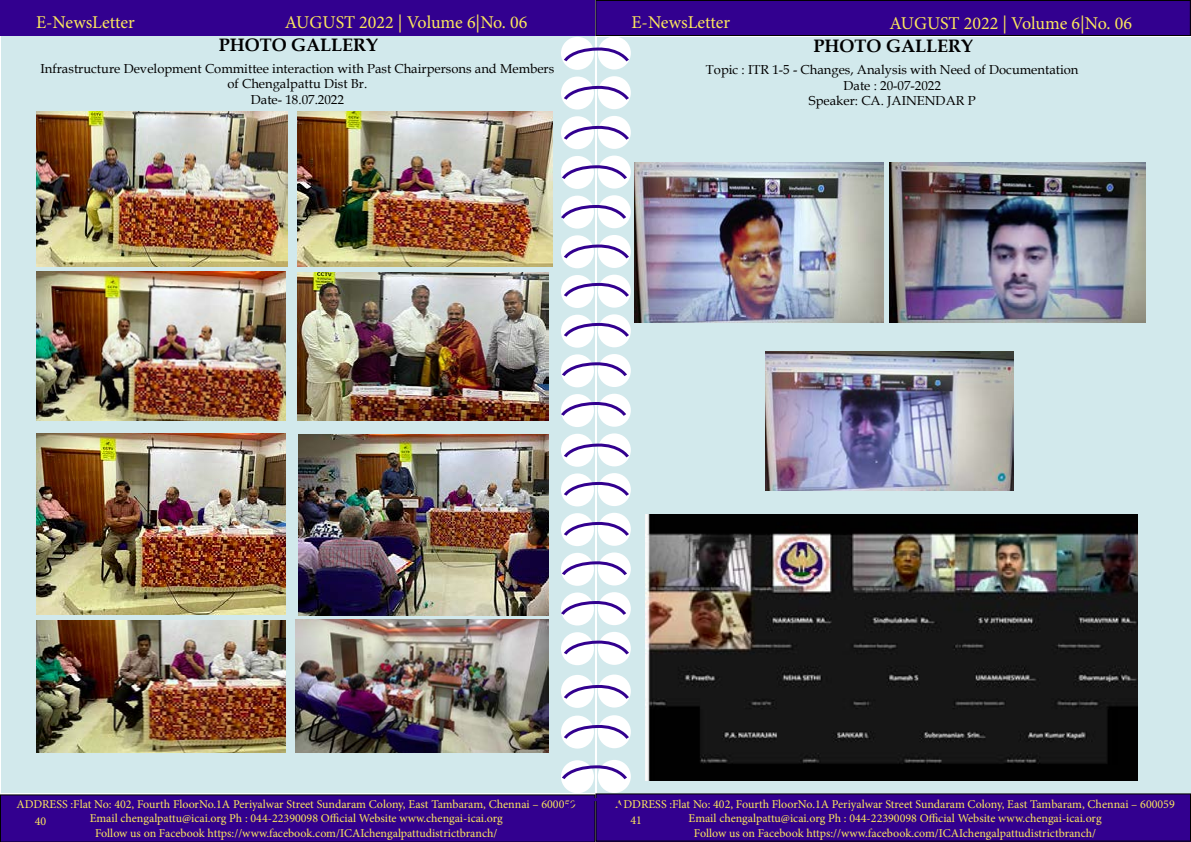
<style>
.page{position:relative;width:1191px;height:842px;background:#fff}
.page>*{position:absolute;margin:0;border:0;box-sizing:border-box;transform-origin:0 0}
.t1{font:18px "Minion Pro";color:#fce85d}
.t2{font:700 18px "Book Antiqua";color:#000}
.t3{font:13px/15.6px "Book Antiqua";color:#000;text-align:center}
.t4{font:12px/14.4px "Minion Pro";color:#fce85d;text-align:center}
</style>
<div class="page">
<div style="left:1px;top:36px;width:593px;height:757px;background:#d2e9ec"></div>
<div style="left:597px;top:37px;width:593px;height:757px;background:#d2e9ec"></div>
<div style="left:0;top:0;width:595px;height:36px;background:#32008f"></div>
<div style="left:596px;top:0;width:594px;height:36px;background:#32008f"></div>
<div style="left:595px;top:0;width:595px;height:36px;border:1px solid #000"></div>
<div style="left:596px;top:794px;width:594px;height:47px;background:#32008f"></div>
<div style="left:595px;top:793px;width:596px;height:49px;border:1px solid #000"></div>
<div style="left:598px;top:36px;width:33px;height:34px;background:#fff;border-radius:50%"></div>
<div style="left:561px;top:37px;width:33px;height:33px;background:#fff;border-radius:50%"></div>
<div style="left:598px;top:76px;width:33px;height:33px;background:#fff;border-radius:50%"></div>
<div style="left:561px;top:77px;width:33px;height:33px;background:#fff;border-radius:50%"></div>
<div style="left:598px;top:116px;width:33px;height:33px;background:#fff;border-radius:50%"></div>
<div style="left:561px;top:116px;width:33px;height:33px;background:#fff;border-radius:50%"></div>
<div style="left:598px;top:156px;width:33px;height:33px;background:#fff;border-radius:50%"></div>
<div style="left:561px;top:156px;width:33px;height:33px;background:#fff;border-radius:50%"></div>
<div style="left:598px;top:195px;width:33px;height:33px;background:#fff;border-radius:50%"></div>
<div style="left:561px;top:196px;width:33px;height:33px;background:#fff;border-radius:50%"></div>
<div style="left:598px;top:235px;width:33px;height:33px;background:#fff;border-radius:50%"></div>
<div style="left:561px;top:235px;width:33px;height:33px;background:#fff;border-radius:50%"></div>
<div style="left:598px;top:275px;width:33px;height:33px;background:#fff;border-radius:50%"></div>
<div style="left:561px;top:275px;width:33px;height:33px;background:#fff;border-radius:50%"></div>
<div style="left:598px;top:314px;width:33px;height:33px;background:#fff;border-radius:50%"></div>
<div style="left:561px;top:315px;width:33px;height:33px;background:#fff;border-radius:50%"></div>
<div style="left:598px;top:354px;width:33px;height:33px;background:#fff;border-radius:50%"></div>
<div style="left:561px;top:354px;width:33px;height:33px;background:#fff;border-radius:50%"></div>
<div style="left:598px;top:394px;width:33px;height:33px;background:#fff;border-radius:50%"></div>
<div style="left:561px;top:394px;width:33px;height:33px;background:#fff;border-radius:50%"></div>
<div style="left:598px;top:433px;width:33px;height:33px;background:#fff;border-radius:50%"></div>
<div style="left:561px;top:434px;width:33px;height:33px;background:#fff;border-radius:50%"></div>
<div style="left:598px;top:473px;width:33px;height:33px;background:#fff;border-radius:50%"></div>
<div style="left:561px;top:473px;width:33px;height:33px;background:#fff;border-radius:50%"></div>
<div style="left:598px;top:513px;width:33px;height:33px;background:#fff;border-radius:50%"></div>
<div style="left:561px;top:513px;width:33px;height:33px;background:#fff;border-radius:50%"></div>
<div style="left:598px;top:552px;width:33px;height:33px;background:#fff;border-radius:50%"></div>
<div style="left:561px;top:553px;width:33px;height:33px;background:#fff;border-radius:50%"></div>
<div style="left:598px;top:592px;width:33px;height:33px;background:#fff;border-radius:50%"></div>
<div style="left:561px;top:592px;width:33px;height:33px;background:#fff;border-radius:50%"></div>
<div style="left:598px;top:632px;width:33px;height:33px;background:#fff;border-radius:50%"></div>
<div style="left:561px;top:632px;width:33px;height:33px;background:#fff;border-radius:50%"></div>
<div style="left:598px;top:674px;width:33px;height:33px;background:#fff;border-radius:50%"></div>
<div style="left:561px;top:675px;width:33px;height:33px;background:#fff;border-radius:50%"></div>
<div style="left:598px;top:715px;width:33px;height:33px;background:#fff;border-radius:50%"></div>
<div style="left:561px;top:715px;width:33px;height:34px;background:#fff;border-radius:50%"></div>
<div style="left:598px;top:760px;width:33px;height:33px;background:#fff;border-radius:50%"></div>
<div style="left:561px;top:760px;width:33px;height:33px;background:#fff;border-radius:50%"></div>
<svg style="left:562px;top:45px;width:68px;height:19px"></svg>
<svg style="left:562px;top:441px;width:68px;height:19px"></svg>
<svg style="left:562px;top:242px;width:68px;height:19px"></svg>
<svg style="left:562px;top:638px;width:68px;height:19px"></svg>
<svg style="left:562px;top:84px;width:68px;height:18px"></svg>
<svg style="left:562px;top:480px;width:68px;height:18px"></svg>
<svg style="left:562px;top:281px;width:68px;height:18px"></svg>
<svg style="left:562px;top:683px;width:68px;height:18px"></svg>
<svg style="left:562px;top:124px;width:68px;height:18px"></svg>
<svg style="left:562px;top:520px;width:68px;height:18px"></svg>
<svg style="left:562px;top:321px;width:68px;height:18px"></svg>
<svg style="left:562px;top:723px;width:68px;height:18px"></svg>
<svg style="left:561px;top:163px;width:68px;height:18px"></svg>
<svg style="left:561px;top:559px;width:68px;height:18px"></svg>
<svg style="left:561px;top:360px;width:68px;height:18px"></svg>
<svg style="left:561px;top:763px;width:67px;height:18px"></svg>
<svg style="left:561px;top:203px;width:65px;height:18px"></svg>
<svg style="left:561px;top:599px;width:65px;height:18px"></svg>
<svg style="left:561px;top:400px;width:67px;height:18px"></svg>
<div style="left:0;top:794px;width:628px;height:48px;background:#32008f"></div>
<img style="left:36px;top:111px;width:251px;height:156px">
<img style="left:298px;top:111px;width:255px;height:156px">
<img style="left:36px;top:272px;width:250px;height:149px">
<img style="left:298px;top:273px;width:250px;height:148px">
<img style="left:36px;top:434px;width:249px;height:181px">
<img style="left:298px;top:434px;width:250px;height:182px">
<img style="left:36px;top:621px;width:250px;height:131px">
<img style="left:296px;top:620px;width:252px;height:132px">
<img style="left:634px;top:163px;width:249px;height:160px">
<img style="left:890px;top:163px;width:255px;height:160px">
<img style="left:765px;top:351px;width:248px;height:140px">
<img style="left:645px;top:514px;width:492px;height:266px">
<h1 class="t1" style="left:36px;top:10px;width:100px">E-NewsLetter</h1>
<h1 class="t1" style="left:285px;top:10px;width:244px">AUGUST 2022 | Volume 6|No. 06</h1>
<h1 class="t2" style="left:219px;top:32px;width:161px">PHOTO GALLERY</h1>
<p class="t3" style="left:41px;top:60px;width:515px">Infrastructure Development Committee interaction with Past Chairpersons and Members of Chengalpattu Dist Br.<br>Date- 18.07.2022</p>
<h1 class="t1" style="left:631px;top:10px;width:100px">E-NewsLetter</h1>
<h1 class="t1" style="left:889px;top:11px;width:244px">AUGUST 2022 | Volume 6|No. 06</h1>
<h1 class="t2" style="left:813px;top:34px;width:161px">PHOTO GALLERY</h1>
<p class="t3" style="left:706px;top:61px;width:374px">Topic : ITR 1-5 - Changes, Analysis with Need of Documentation<br>Date : 20-07-2022<br>Speaker: CA. JAINENDAR P</p>
<p class="t4" style="left:16px;top:797px;width:561px">ADDRESS :Flat No: 402, Fourth FloorNo.1A Periyalwar Street Sundaram Colony, East Tambaram, Chennai – 600059<br>Email chengalpattu@icai.org Ph : 044-22390098 Official Website www.chengai-icai.org<br>Follow us on Facebook https://www.facebook.com/ICAIchengalpattudistrictbranch/</p>
<p class="t4" style="left:35px;top:814px;width:13px">40</p>
<p class="t4" style="left:615px;top:797px;width:561px">ADDRESS :Flat No: 402, Fourth FloorNo.1A Periyalwar Street Sundaram Colony, East Tambaram, Chennai – 600059<br>Email chengalpattu@icai.org Ph : 044-22390098 Official Website www.chengai-icai.org<br>Follow us on Facebook https://www.facebook.com/ICAIchengalpattudistrictbranch/</p>
<p class="t4" style="left:630px;top:813px;width:13px">41</p>
</div>
